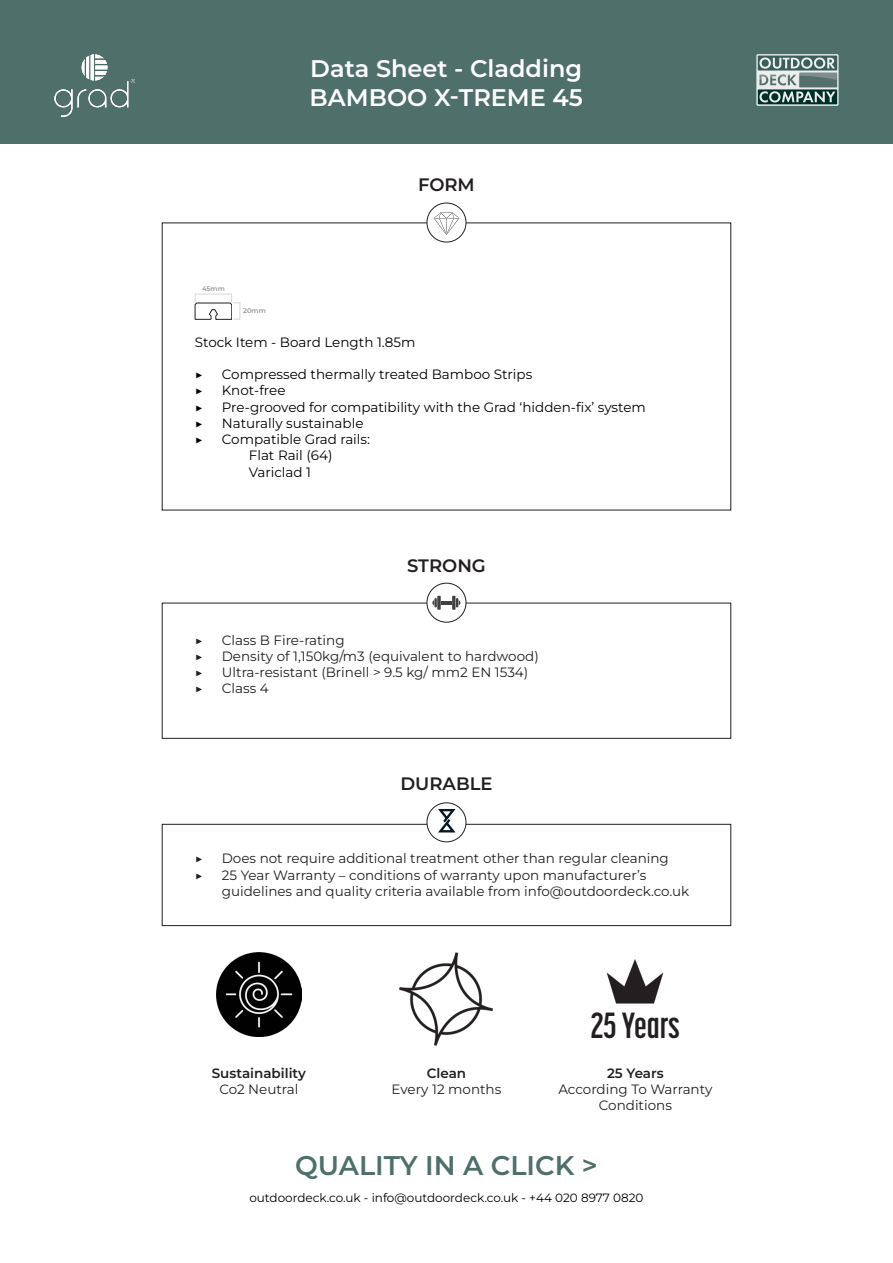
<style>
.page{position:relative;width:893px;height:1263px;background:#fff}
.page>*{position:absolute;margin:0;border:0;box-sizing:border-box;transform-origin:0 0}
.t1{font:700 36px "Korolev Compressed";letter-spacing:-.015em;color:#231f20}
.t2{font:600 27px "Montserrat";color:#fff}
.t3{font:600 27px "Montserrat";color:#4e6f6b}
.t4{font:600 24px "Montserrat";color:#fff}
.t5{font:600 18px "Montserrat";color:#231f20}
.t6{font:13.5px/16.2px "Montserrat";color:#231f20;text-align:center}
.t7{font:13.5px "Montserrat";color:#000001}
.t8{font:600 13.5px "Montserrat";color:#231f20}
.t9{font:12px "Montserrat";color:#000001}
.t10{font:600 6.75px "Montserrat";color:#96989b}
</style>
<div class="page">
<img style="left:216px;top:952px;width:85px;height:85px">
<img style="left:400px;top:952px;width:93px;height:94px">
<img style="left:606px;top:960px;width:58px;height:44px">
<div style="left:162px;top:824px;width:569px;height:102px;border:1px solid #231f20"></div>
<div style="left:427px;top:803px;width:39px;height:39px;background:#fff;border-radius:50%"></div>
<div style="left:427px;top:802px;width:39px;height:40px;border:1px solid #231f20;border-radius:50%"></div>
<svg style="left:438px;top:809px;width:17px;height:23px"></svg>
<div style="left:162px;top:603px;width:569px;height:136px;border:1px solid #231f20"></div>
<div style="left:427px;top:583px;width:39px;height:39px;background:#fff;border-radius:50%"></div>
<div style="left:427px;top:583px;width:39px;height:40px;border:1px solid #231f20;border-radius:50%"></div>
<svg style="left:437px;top:596px;width:4px;height:14px"></svg>
<hr style="left:452px;top:596px;width:3px;height:14px;background:#413f41">
<svg style="left:432px;top:598px;width:28px;height:9px"></svg>
<div style="left:427px;top:203px;width:39px;height:39px;border:1px solid #231f20;border-radius:50%"></div>
<svg style="left:434px;top:213px;width:25px;height:22px"></svg>
<svg style="left:446px;top:218px;width:8px;height:17px"></svg>
<div style="left:0;top:0;width:893px;height:144px;background:#4f6f6a"></div>
<svg style="left:757px;top:55px;width:81px;height:50px"></svg>
<div style="left:756px;top:54px;width:82px;height:52px;border:1px solid #e9ecea"></div>
<svg style="left:758px;top:89px;width:79px;height:15px"></svg>
<svg style="left:759px;top:91px;width:76px;height:11px"></svg>
<div style="left:799px;top:73px;width:38px;height:14px;background:#566f6c"></div>
<svg style="left:758px;top:56px;width:79px;height:29px"></svg>
<svg style="left:195px;top:294px;width:45px;height:26px"></svg>
<img style="left:54px;top:54px;width:81px;height:63px">
<p class="t4" style="left:310px;top:53px;width:273px">Data Sheet - Cladding</p>
<p class="t4" style="left:310px;top:82px;width:275px">BAMBOO X-TREME 45</p>
<p class="t2" style="left:224px;top:84px;width:410px">Data Sheet - MOSO BAMBOO</p>
<p class="t10" style="left:202px;top:284px;width:24px">45mm</p>
<p class="t10" style="left:243px;top:306px;width:24px">20mm</p>
<p class="t5" style="left:418px;top:173px;width:58px">FORM</p>
<p class="t7" style="left:195px;top:333px;width:222px">Stock Item - Board Length 1.85m</p>
<p class="t7" style="left:195px;top:365px;width:10px">▶</p>
<p class="t7" style="left:222px;top:365px;width:312px">Compressed thermally treated Bamboo Strips</p>
<p class="t7" style="left:195px;top:382px;width:10px">▶</p>
<p class="t7" style="left:222px;top:382px;width:65px">Knot-free</p>
<p class="t7" style="left:195px;top:398px;width:10px">▶</p>
<p class="t7" style="left:222px;top:398px;width:426px">Pre-grooved for compatibility with the Grad ‘hidden-fix’ system</p>
<p class="t7" style="left:195px;top:414px;width:10px">▶</p>
<p class="t7" style="left:222px;top:414px;width:143px">Naturally sustainable</p>
<p class="t7" style="left:195px;top:430px;width:10px">▶</p>
<p class="t7" style="left:222px;top:430px;width:150px">Compatible Grad rails:</p>
<p class="t7" style="left:249px;top:446px;width:85px">Flat Rail (64)</p>
<p class="t7" style="left:249px;top:463px;width:64px">Variclad 1</p>
<p class="t5" style="left:407px;top:554px;width:80px">STRONG</p>
<p class="t6" style="left:195px;top:632px;width:10px">▶</p>
<p class="t6" style="left:222px;top:632px;width:124px">Class B Fire-rating</p>
<p class="t6" style="left:195px;top:648px;width:10px">▶</p>
<p class="t6" style="left:222px;top:648px;width:318px">Density of 1,150kg/m3 (equivalent to hardwood)</p>
<p class="t6" style="left:195px;top:664px;width:10px">▶</p>
<p class="t6" style="left:222px;top:664px;width:308px">Ultra-resistant (Brinell &gt; 9.5 kg/ mm2 EN 1534)</p>
<p class="t6" style="left:195px;top:680px;width:10px">▶</p>
<p class="t6" style="left:222px;top:680px;width:48px">Class 4</p>
<p class="t5" style="left:400px;top:771px;width:94px">DURABLE</p>
<p class="t6" style="left:195px;top:850px;width:10px">▶</p>
<p class="t6" style="left:222px;top:850px;width:448px">Does not require additional treatment other than regular cleaning</p>
<p class="t6" style="left:195px;top:866px;width:10px">▶</p>
<p class="t6" style="left:222px;top:866px;width:469px;text-align:left">25 Year Warranty – conditions of warranty upon manufacturer’s guidelines and quality criteria available from info@outdoordeck.co.uk</p>
<p class="t8" style="left:212px;top:1064px;width:96px">Sustainability</p>
<p class="t6" style="left:219px;top:1081px;width:80px">Co2 Neutral</p>
<p class="t8" style="left:427px;top:1064px;width:41px">Clean</p>
<p class="t6" style="left:391px;top:1081px;width:111px">Every 12 months</p>
<p class="t1" style="left:591px;top:1005px;width:90px">25 Years</p>
<p class="t8" style="left:607px;top:1064px;width:58px">25 Years</p>
<p class="t6" style="left:558px;top:1081px;width:156px">According To Warranty<br>Conditions</p>
<p class="t3" style="left:295px;top:1148px;width:304px">QUALITY IN A CLICK &gt;</p>
<p class="t9" style="left:249px;top:1190px;width:396px">outdoordeck.co.uk - info@outdoordeck.co.uk - +44 020 8977 0820</p>
</div>
